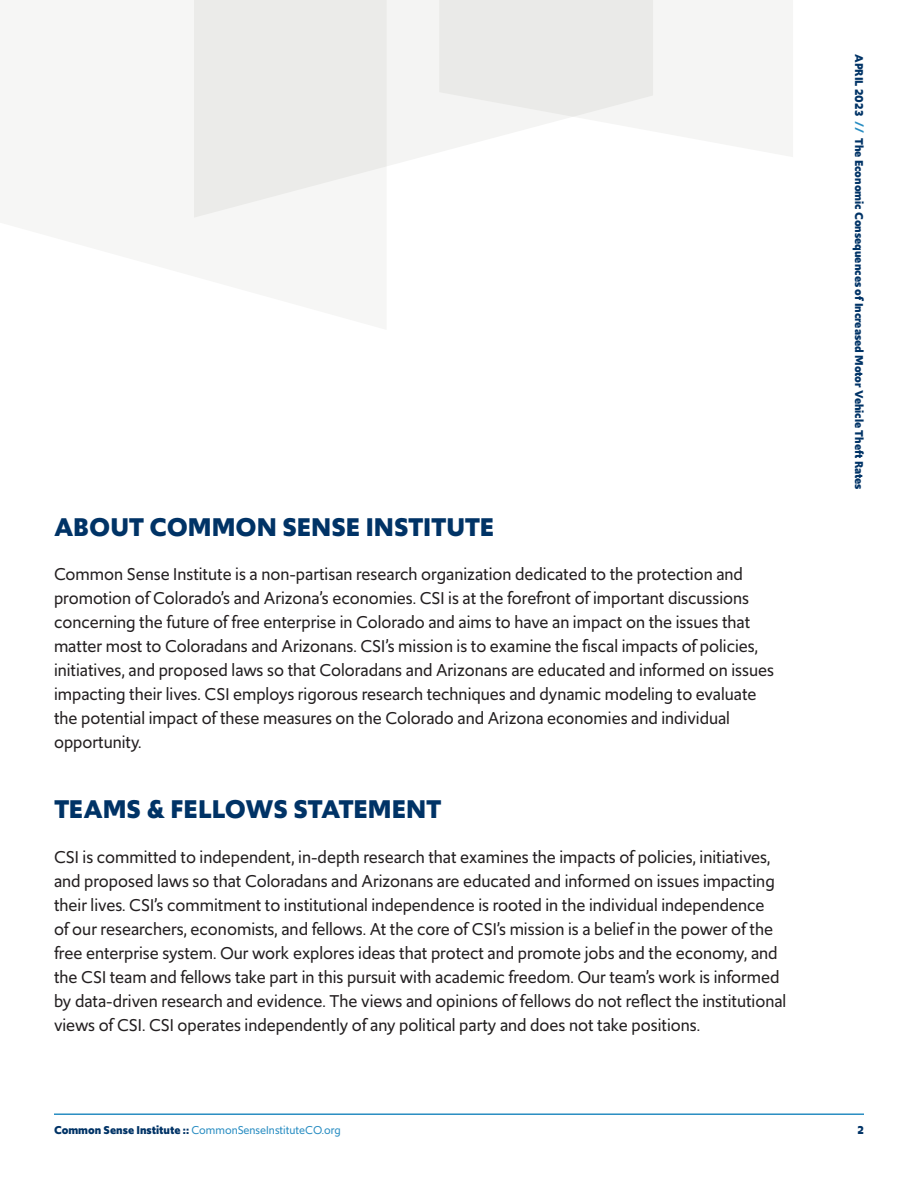
<style>
.page{position:relative;width:918px;height:1188px;background:#fff}
.page>*{position:absolute;margin:0;border:0;box-sizing:border-box;transform-origin:0 0}
.t1{font:700 27px "Upgrade";letter-spacing:-.005em;color:#036}
.t2{font:18px/24px "Upgrade";color:#231f20}
.t3{font:700 12px "Upgrade";color:#036}
.t4{font:12px "Upgrade";color:#298dc2}
.s1{font-weight:700;color:#036}
.s2{color:#298dc2}
</style>
<div class="page">
<hr style="left:54px;top:1113px;width:810px;height:2px;background:#298dc2">
<svg style="left:194px;top:0;width:245px;height:218px;fill:#ebebe9"></svg>
<svg style="left:439px;top:0;width:354px;height:157px;fill:#f5f5f4"></svg>
<p class="t1" style="left:54px;top:509px;width:442px">ABOUT COMMON SENSE INSTITUTE</p>
<p class="t2" style="left:54px;top:562px;width:721px">Common Sense Institute is a non-partisan research organization dedicated to the protection and promotion of Colorado’s and Arizona’s economies. CSI is at the forefront of important discussions concerning the future of free enterprise in Colorado and aims to have an impact on the issues that matter most to Coloradans and Arizonans. CSI’s mission is to examine the fiscal impacts of policies, initiatives, and proposed laws so that Coloradans and Arizonans are educated and informed on issues impacting their lives. CSI employs rigorous research techniques and dynamic modeling to evaluate the potential impact of these measures on the Colorado and Arizona economies and individual opportunity.</p>
<p class="t1" style="left:54px;top:792px;width:389px">TEAMS &amp; FELLOWS STATEMENT</p>
<p class="t2" style="left:54px;top:845px;width:734px">CSI is committed to independent, in-depth research that examines the impacts of policies, initiatives, and proposed laws so that Coloradans and Arizonans are educated and informed on issues impacting their lives. CSI’s commitment to institutional independence is rooted in the individual independence<br>of our researchers, economists, and fellows. At the core of CSI’s mission is a belief in the power of the free enterprise system. Our work explores ideas that protect and promote jobs and the economy, and the CSI team and fellows take part in this pursuit with academic freedom. Our team’s work is informed by data-driven research and evidence. The views and opinions of fellows do not reflect the institutional views of CSI. CSI operates independently of any political party and does not take positions.</p>
<p class="t4" style="left:54px;top:1122px;width:288px"><span class="s1">Common Sense Institute ::</span> CommonSenseInstituteCO.org</p>
<p class="t3" style="left:867px;top:54px;width:437px;rotate:90deg">APRIL 2023 <span class="s2">//</span> The Economic Consequences of Increased Motor Vehicle Theft Rates</p>
<p class="t3" style="left:858px;top:1122px;width:8px">2</p>
</div>
